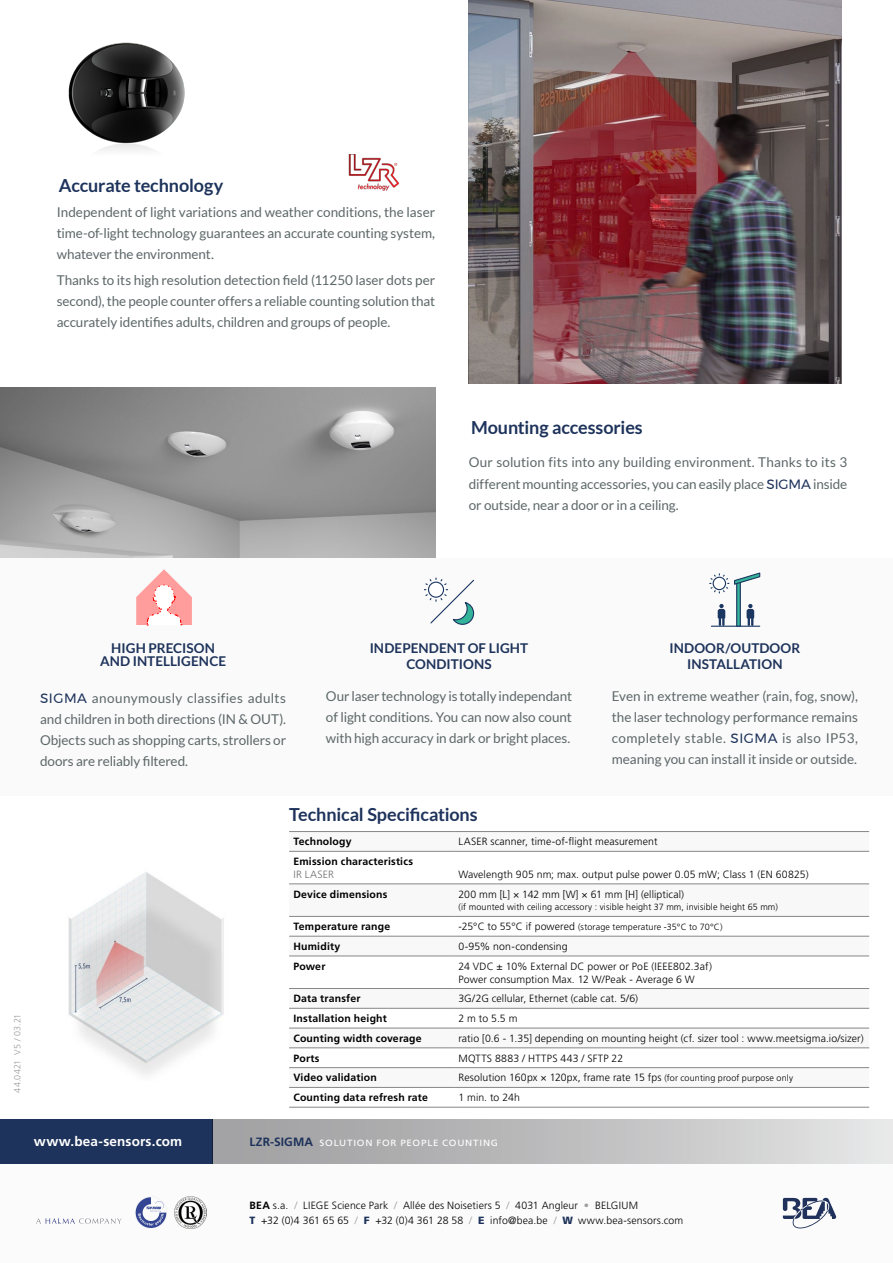
<style>
.page{position:relative;width:893px;height:1263px;background:#fff}
.page>*{position:absolute;margin:0;border:0;box-sizing:border-box;transform-origin:0 0}
.t1{font:700 18px "Lato";letter-spacing:-.01em;color:#1e335b}
.t2{font:13.5px/21px "Lato";letter-spacing:-.005em;color:#5d6768;text-align:justify}
.t3{font:700 13.5px/16.2px "Lato";letter-spacing:.005em;color:#1e335b;text-align:center}
.t4{font:700 13.5px "Frutiger LT Std";letter-spacing:.01em;color:#fff}
.t5{font:300 10.5px/15px "Frutiger LT Std";letter-spacing:.01em;color:#000}
.t6{font:700 10.5px "Frutiger LT Std";letter-spacing:.02em;color:#000}
.t7{font:300 10.5px "Frutiger LT Std";letter-spacing:.03em;color:#706f6f}
.t8{font:300 9px "Frutiger LT Std";letter-spacing:.015em;color:#000}
.t9{font:9px "Frutiger LT Std";letter-spacing:.075em;color:#fff;scale:1.1 1}
.t10{font:300 9px "Frutiger LT Std";letter-spacing:.005em;color:#9d9d9c}
.s1{font-family:"Montserrat";color:#1e335b}
.s2{font-size:10.5px}
.s3{font-size:9px}
.s4{font-weight:700;font-size:12px;color:#1e335b}
.s5{font-weight:700}
.s6{color:#9d9d9c}
.s7{font-weight:900;color:#1e335b}
</style>
<div class="page">
<div style="left:213px;top:1119px;width:680px;height:45px;background:linear-gradient(to right,#9b9b9d,#e2e3e3)"></div>
<div style="left:0;top:1119px;width:213px;height:45px;background:#1e335b"></div>
<div style="left:0;top:1164px;width:893px;height:99px;background:#fbfbfb"></div>
<img style="left:469px;top:0;width:373px;height:384px">
<div style="left:135px;top:1196px;width:32px;height:33px;background:#f3f4f7;border-radius:50%"></div>
<svg style="left:135px;top:1197px;width:32px;height:31px"></svg>
<img style="left:175px;top:1196px;width:32px;height:33px">
<svg style="left:36px;top:1218px;width:85px;height:6px"></svg>
<svg style="left:783px;top:1198px;width:53px;height:31px"></svg>
<img style="left:348px;top:155px;width:52px;height:35px">
<img style="left:0;top:387px;width:435px;height:171px">
<div style="left:0;top:558px;width:893px;height:238px;background:#fafafa"></div>
<img style="left:68px;top:872px;width:156px;height:203px">
<svg style="left:289px;top:832px;width:580px;height:255px"></svg>
<hr style="left:289px;top:831px;width:165px;height:1px;background:#878787">
<hr style="left:454px;top:831px;width:415px;height:1px;background:#878787">
<hr style="left:289px;top:851px;width:165px;height:1px;background:#878787">
<hr style="left:454px;top:851px;width:415px;height:1px;background:#878787">
<hr style="left:289px;top:884px;width:165px;height:1px;background:#878787">
<hr style="left:454px;top:884px;width:415px;height:1px;background:#878787">
<hr style="left:289px;top:916px;width:165px;height:1px;background:#878787">
<hr style="left:454px;top:916px;width:415px;height:1px;background:#878787">
<hr style="left:289px;top:936px;width:165px;height:1px;background:#878787">
<hr style="left:454px;top:936px;width:415px;height:1px;background:#878787">
<hr style="left:289px;top:956px;width:165px;height:1px;background:#878787">
<hr style="left:454px;top:956px;width:415px;height:1px;background:#878787">
<hr style="left:289px;top:988px;width:165px;height:1px;background:#878787">
<hr style="left:454px;top:988px;width:415px;height:1px;background:#878787">
<hr style="left:289px;top:1008px;width:165px;height:1px;background:#878787">
<hr style="left:454px;top:1008px;width:415px;height:1px;background:#878787">
<hr style="left:289px;top:1028px;width:165px;height:1px;background:#878787">
<hr style="left:454px;top:1028px;width:415px;height:1px;background:#878787">
<hr style="left:289px;top:1047px;width:165px;height:1px;background:#878787">
<hr style="left:454px;top:1047px;width:415px;height:1px;background:#878787">
<hr style="left:289px;top:1067px;width:165px;height:1px;background:#878787">
<hr style="left:454px;top:1067px;width:415px;height:1px;background:#878787">
<hr style="left:289px;top:1087px;width:165px;height:1px;background:#878787">
<hr style="left:454px;top:1087px;width:415px;height:1px;background:#878787">
<hr style="left:289px;top:1107px;width:165px;height:1px;background:#878787">
<hr style="left:454px;top:1107px;width:415px;height:1px;background:#878787">
<img style="left:68px;top:42px;width:117px;height:109px">
<svg style="left:424px;top:578px;width:51px;height:47px"></svg>
<svg style="left:136px;top:569px;width:56px;height:56px"></svg>
<hr style="left:711px;top:626px;width:49px;height:1px;background:#1a3661">
<svg style="left:736px;top:593px;width:5px;height:34px"></svg>
<svg style="left:709px;top:572px;width:52px;height:21px"></svg>
<svg style="left:718px;top:604px;width:7px;height:22px"></svg>
<svg style="left:747px;top:604px;width:7px;height:22px"></svg>
<h1 class="t1" style="left:59px;top:175px;width:166px">Accurate technology</h1>
<p class="t2" style="left:57px;top:202px;width:380px">Independent of light variations and weather conditions, the laser time-of-light technology guarantees an accurate counting system, whatever the environment.</p>
<p class="t2" style="left:57px;top:269px;width:380px">Thanks to its high resolution detection field (11250 laser dots per second), the people counter offers a reliable counting solution that accurately identifies adults, children and groups of people.</p>
<h1 class="t1" style="left:471px;top:417px;width:173px">Mounting accessories</h1>
<p class="t2" style="left:469px;top:452px;width:380px">Our solution fits into any building environment. Thanks to its 3 different mounting accessories, you can easily place <span class="s1">SIGMA</span> inside or outside, near a door or in a ceiling.</p>
<p class="t3" style="left:100px;top:642px;width:128px;line-height:12.8px">HIGH PRECISON<br>AND INTELLIGENCE</p>
<p class="t2" style="left:40px;top:687px;width:248px"><span class="s1">SIGMA</span> anounymously classifies adults and children in both directions (IN &amp; OUT).<br>Objects such as shopping carts, strollers or doors are reliably filtered.</p>
<p class="t3" style="left:370px;top:640px;width:160px">INDEPENDENT OF LIGHT<br>CONDITIONS</p>
<p class="t3" style="left:669px;top:640px;width:132px">INDOOR/OUTDOOR<br>INSTALLATION</p>
<p class="t2" style="left:326px;top:685px;width:248px">Our laser technology is totally independant of light conditions. You can now also count with high accuracy in dark or bright places.</p>
<p class="t2" style="left:612px;top:685px;width:248px">Even in extreme weather (rain, fog, snow), the laser technology performance remains completely stable. <span class="s1">SIGMA</span> is also IP53, meaning you can install it inside or outside.</p>
<p class="t10" style="left:12px;top:1093px;width:81px;rotate:-90deg">44.0421 V5 / 03.21</p>
<p class="t4" style="left:34px;top:1134px;width:150px">www.bea-sensors.com</p>
<h1 class="t1" style="left:289px;top:804px;width:190px">Technical Specifications</h1>
<p class="t6" style="left:293px;top:835px;width:60px">Technology</p>
<p class="t5" style="left:458px;top:834px;width:201px">LASER scanner, time-of-flight measurement</p>
<p class="t6" style="left:293px;top:855px;width:121px">Emission characteristics</p>
<p class="t7" style="left:293px;top:868px;width:42px">IR LASER</p>
<p class="t5" style="left:458px;top:867px;width:352px">Wavelength 905 nm; max. output pulse power 0.05 mW; Class 1 (EN 60825)</p>
<p class="t6" style="left:293px;top:888px;width:96px">Device dimensions</p>
<p class="t5" style="left:458px;top:887px;width:227px">200 mm [L] × 142 mm [W] × 61 mm [H] (elliptical)</p>
<p class="t8" style="left:458px;top:902px;width:321px">(if mounted with ceiling accessory : visible height 37 mm, invisible height 65 mm)</p>
<p class="t6" style="left:293px;top:920px;width:98px">Temperature range</p>
<p class="t8" style="left:458px;top:922px;width:266px"><span class="s2">-25°C to 55°C if powered</span> (storage temperature -35°C to 70°C)</p>
<p class="t6" style="left:293px;top:940px;width:48px">Humidity</p>
<p class="t5" style="left:458px;top:939px;width:111px">0-95% non-condensing</p>
<p class="t6" style="left:293px;top:960px;width:34px">Power</p>
<p class="t5" style="left:458px;top:960px;width:255px;line-height:12.8px">24 VDC ± 10% External DC power or PoE (IEEE802.3af)<br>Power consumption Max. 12 W/Peak - Average 6 W</p>
<p class="t6" style="left:293px;top:992px;width:69px">Data transfer</p>
<p class="t5" style="left:458px;top:991px;width:181px">3G/2G cellular, Ethernet (cable cat. 5/6)</p>
<p class="t6" style="left:293px;top:1012px;width:95px">Installation height</p>
<p class="t5" style="left:458px;top:1011px;width:61px">2 m to 5.5 m</p>
<p class="t6" style="left:293px;top:1032px;width:130px">Counting width coverage</p>
<p class="t5" style="left:458px;top:1031px;width:407px">ratio [0.6 - 1.35] depending on mounting height (cf. sizer tool : www.meetsigma.io/sizer)</p>
<p class="t6" style="left:293px;top:1052px;width:28px">Ports</p>
<p class="t5" style="left:458px;top:1051px;width:166px">MQTTS 8883 / HTTPS 443 / SFTP 22</p>
<p class="t6" style="left:293px;top:1072px;width:85px">Video validation</p>
<p class="t5" style="left:458px;top:1070px;width:336px">Resolution 160px × 120px, frame rate 15 fps <span class="s3">(for counting proof purpose only</span></p>
<p class="t6" style="left:293px;top:1091px;width:136px">Counting data refresh rate</p>
<p class="t5" style="left:458px;top:1090px;width:63px">1 min. to 24h</p>
<p class="t9" style="left:249px;top:1138px;width:227px"><span class="s4">LZR-SIGMA</span> SOLUTION FOR PEOPLE COUNTING</p>
<p class="t5" style="left:250px;top:1198px;width:435px"><span class="s5">BEA</span> s.a. <span class="s6">/</span> LIEGE Science Park <span class="s6">/</span> Allée des Noisetiers 5 <span class="s6">/</span> 4031 Angleur <span class="s6">•</span> BELGIUM<br><span class="s7">T</span> +32 (0)4 361 65 65 <span class="s6">/</span> <span class="s7">F</span> +32 (0)4 361 28 58 <span class="s6">/</span> <span class="s7">E</span> info@bea.be <span class="s6">/</span> <span class="s7">W</span> www.bea-sensors.com</p>
</div>
